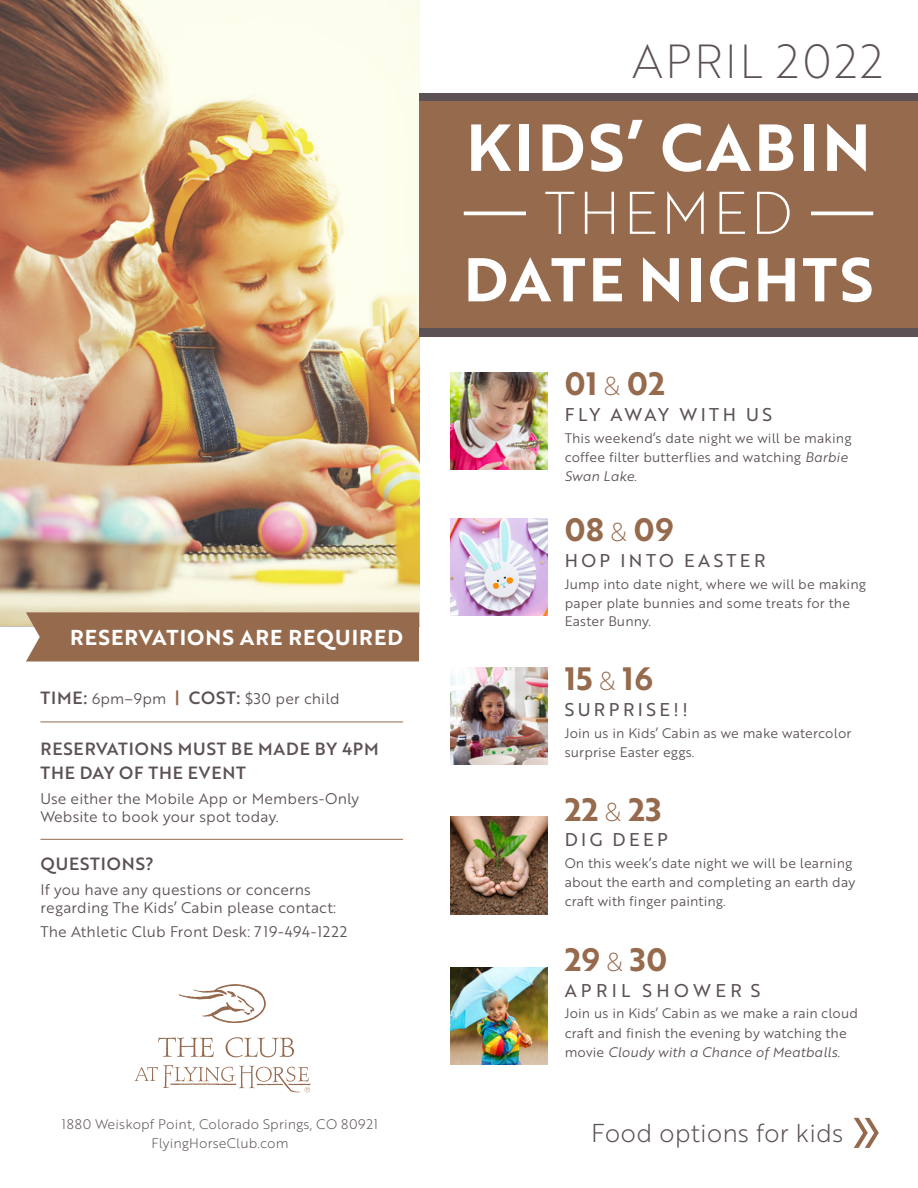
<style>
.page{position:relative;width:918px;height:1188px;background:#fff}
.page>*{position:absolute;margin:0;border:0;box-sizing:border-box;transform-origin:0 0}
.t1{font:64.5px "Brother 1816 Bold";letter-spacing:.05em;color:#fff}
.t2{font:60px "Brother 1816 Bold";letter-spacing:.05em;color:#fff}
.t3{font:58.5px "Brother 1816 Thin";letter-spacing:.05em;color:#fff}
.t4{font:46.5px "Brother 1816 Thin";letter-spacing:.05em;color:#5c5255}
.t5{font:31.5px "Brother 1816 Bold";letter-spacing:.02em;color:#966a4d}
.t6{font:25.2px "Brother 1816 Light";color:#5c5255}
.t7{font:21px "Brother 1816 Bold";letter-spacing:.05em;color:#fff}
.t8{font:18px "Brother 1816 Regular";letter-spacing:.19em;color:#5c5255}
.t9{font:18px "Brother 1816 Regular";letter-spacing:.24em;color:#5c5255}
.t10{font:17.25px/24px "Brother 1816 Medium";letter-spacing:.05em;color:#5c5255}
.t11{font:15px/18px "Brother 1816 Book";letter-spacing:.01em;color:#5c5255}
.t12{font:13.5px/18.8px "Brother 1816 Book";letter-spacing:.01em;color:#5c5255}
.t13{font:13.5px/18.8px "Brother 1816 Light";letter-spacing:.01em;color:#5c5255;text-align:center}
.t14{font:13.5px "Brother 1816 Book Italic";letter-spacing:.01em;color:#5c5255}
.s1{font-family:"Brother 1816 Medium";font-size:17.25px}
.s2{font-family:"Brother 1816 Medium";font-size:17.25px;color:#966a4d}
.s3{font-family:"Brother 1816 Thin";font-size:25.2px}
.s4{font-family:"Brother 1816 Book Italic"}
.s5{font-family:"Brother 1816 Book"}
</style>
<div class="page">
<svg style="left:854px;top:1118px;width:25px;height:30px"></svg>
<img style="left:0;top:0;width:419px;height:626px">
<div style="left:419px;top:93px;width:499px;height:244px;background:#5c5255"></div>
<div style="left:26px;top:612px;width:393px;height:49px;background:#966a4d"></div>
<img style="left:450px;top:518px;width:97px;height:98px">
<img style="left:450px;top:668px;width:97px;height:97px">
<img style="left:450px;top:817px;width:97px;height:97px">
<img style="left:450px;top:967px;width:97px;height:98px">
<div style="left:419px;top:102px;width:499px;height:226px;background:#966a4d"></div>
<hr style="left:464px;top:212px;width:409px;height:3px;background:#fff">
<div style="left:526px;top:187px;width:285px;height:56px;background:#966a4d"></div>
<svg style="left:158px;top:1038px;width:56px;height:19px"></svg>
<svg style="left:226px;top:1037px;width:68px;height:20px"></svg>
<svg style="left:179px;top:984px;width:87px;height:39px"></svg>
<svg style="left:134px;top:1065px;width:176px;height:27px"></svg>
<hr style="left:40px;top:722px;width:363px;height:1px;background:#966a4d">
<hr style="left:40px;top:839px;width:363px;height:1px;background:#966a4d">
<img style="left:450px;top:373px;width:97px;height:97px">
<h3 class="t7" style="left:70px;top:621px;width:334px">RESERVATIONS ARE REQUIRED</h3>
<p class="t11" style="left:40px;top:689px;width:301px"><span class="s1">TIME:</span> 6pm–9pm <span class="s2">|</span> <span class="s1">COST:</span> $30 per child</p>
<p class="t10" style="left:40px;top:737px;width:340px">RESERVATIONS MUST BE MADE BY 4PM<br>THE DAY OF THE EVENT</p>
<p class="t11" style="left:40px;top:789px;width:320px">Use either the Mobile App or Members-Only<br>Website to book your spot today.</p>
<p class="t10" style="left:40px;top:851px;width:115px">QUESTIONS?</p>
<p class="t11" style="left:40px;top:880px;width:297px">If you have any questions or concerns regarding The Kids’ Cabin please contact:</p>
<p class="t11" style="left:40px;top:922px;width:308px">The Athletic Club Front Desk: 719-494-1222</p>
<p class="t13" style="left:62px;top:1114px;width:318px">1880 Weiskopf Point, Colorado Springs, CO 80921<br>FlyingHorseClub.com</p>
<h3 class="t4" style="left:632px;top:27px;width:253px">APRIL 2022</h3>
<h1 class="t1" style="left:466px;top:99px;width:406px">KIDS’ CABIN</h1>
<h3 class="t3" style="left:544px;top:170px;width:250px">THEMED</h3>
<h2 class="t2" style="left:464px;top:234px;width:411px">DATE NIGHTS</h2>
<h3 class="t5" style="left:565px;top:360px;width:102px">01 <span class="s3">&amp;</span> 02</h3>
<h3 class="t8" style="left:565px;top:401px;width:209px">FLY AWAY WITH US</h3>
<p class="t12" style="left:565px;top:428px;width:288px">This weekend’s date night we will be making coffee filter butterflies and watching <span class="s4">Barbie</span></p>
<p class="t14" style="left:565px;top:466px;width:74px">Swan Lake.</p>
<h3 class="t5" style="left:565px;top:506px;width:110px">08 <span class="s3">&amp;</span> 09</h3>
<h3 class="t8" style="left:565px;top:547px;width:202px">HOP INTO EASTER</h3>
<p class="t12" style="left:565px;top:574px;width:303px">Jump into date night, where we will be making paper plate bunnies and some treats for the<br>Easter Bunny.</p>
<h3 class="t5" style="left:565px;top:655px;width:90px">15 <span class="s3">&amp;</span> 16</h3>
<p class="t12" style="left:565px;top:723px;width:288px">Join us in Kids’ Cabin as we make watercolor surprise Easter eggs.</p>
<h3 class="t5" style="left:565px;top:786px;width:98px">22 <span class="s3">&amp;</span> 23</h3>
<h3 class="t8" style="left:565px;top:826px;width:105px">DIG DEEP</h3>
<p class="t12" style="left:565px;top:854px;width:292px">On this week’s date night we will be learning about the earth and completing an earth day craft with finger painting.</p>
<h3 class="t5" style="left:565px;top:936px;width:104px">29 <span class="s3">&amp;</span> 30</h3>
<h3 class="t9" style="left:565px;top:977px;width:197px">APRIL SHOWER S</h3>
<p class="t12" style="left:565px;top:1003px;width:295px;line-height:19.5px">Join us in Kids’ Cabin as we make a rain cloud craft and finish the evening by watching the</p>
<p class="t14" style="left:565px;top:1042px;width:277px"><span class="s5">movie</span> Cloudy with a Chance of Meatballs.</p>
<h3 class="t8" style="left:565px;top:696px;width:125px">SURPRISE!!</h3>
<h3 class="t6" style="left:591px;top:1114px;width:253px">Food options for kids</h3>
</div>
